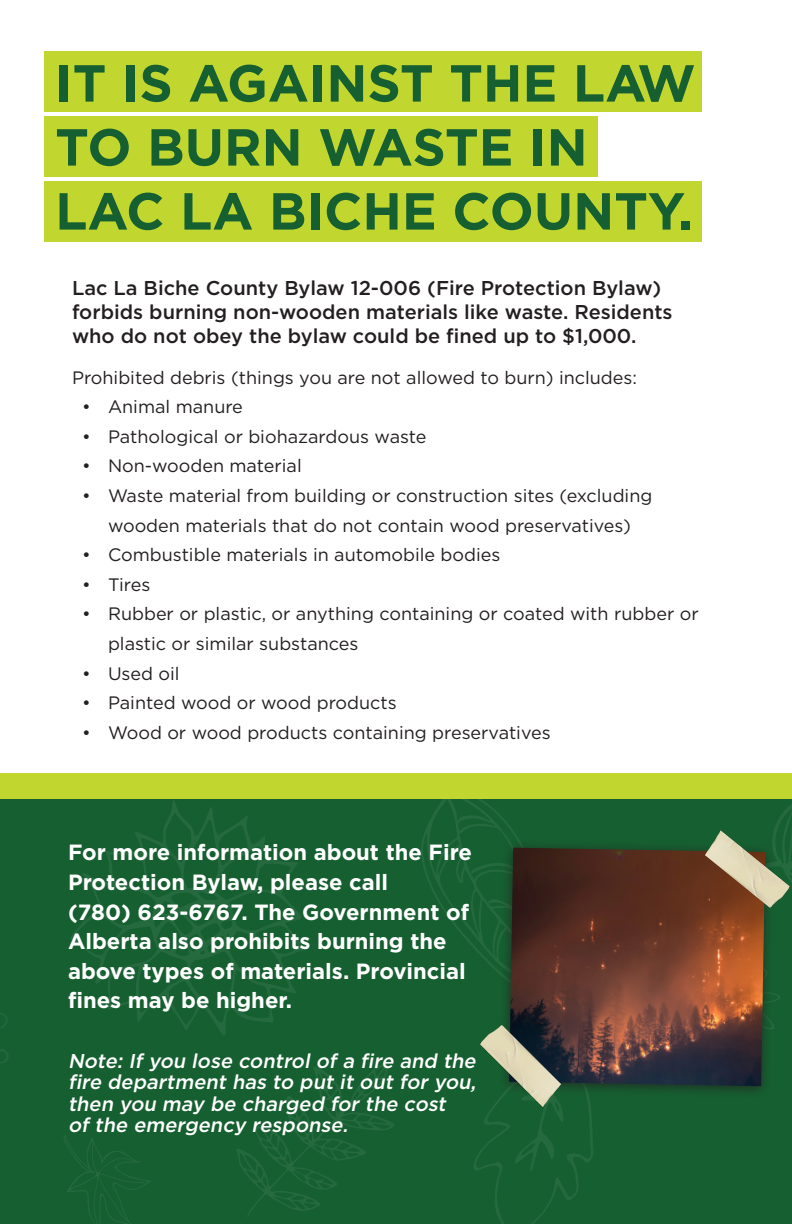
<style>
.page{position:relative;width:792px;height:1224px;background:#fff}
.page>*{position:absolute;margin:0;border:0;box-sizing:border-box;transform-origin:0 0}
.t1{font:700 52px/64px "Gotham";color:#165f31}
.t2{font:700 22px/29.6px "Gotham";color:#fff}
.t3{font:500 20px/24px "Gotham";color:#231f20}
.t4{font:italic 500 20px/21.6px "Gotham";color:#fff}
.t5{font:18px/29.6px "Gotham";color:#231f20;text-align:center}
</style>
<div class="page">
<hr style="left:791px;top:0;width:1px;height:291px;background:#165f31">
<svg style="left:791px;top:216px;width:1px;height:75px"></svg>
<div style="left:0;top:784px;width:792px;height:440px;background:#165f31"></div>
<svg style="left:0;top:1013px;width:8px;height:50px"></svg>
<svg style="left:71px;top:800px;width:234px;height:235px"></svg>
<svg style="left:64px;top:1136px;width:87px;height:88px"></svg>
<svg style="left:237px;top:1063px;width:157px;height:154px"></svg>
<svg style="left:421px;top:799px;width:97px;height:173px"></svg>
<div style="left:0;top:774px;width:792px;height:25px;background:#c1d72f"></div>
<div style="left:44px;top:52px;width:658px;height:60px;background:#c1d72f"></div>
<div style="left:44px;top:117px;width:554px;height:60px;background:#c1d72f"></div>
<div style="left:44px;top:182px;width:658px;height:60px;background:#c1d72f"></div>
<div style="left:498px;top:839px;width:278px;height:260px;background:#231f20;opacity:.75"></div>
<img style="left:509px;top:848px;width:256px;height:238px">
<svg style="left:696px;top:804px;width:96px;height:104px"></svg>
<svg style="left:474px;top:1025px;width:125px;height:199px"></svg>
<p class="t1" style="left:55px;top:51px;width:642px">IT IS AGAINST THE LAW<br>TO BURN WASTE IN</p>
<p class="t1" style="left:55px;top:179px;width:640px">LAC LA BICHE COUNTY.</p>
<p class="t3" style="left:72px;top:275px;width:602px">Lac La Biche County Bylaw 12-006 (Fire Protection Bylaw) forbids burning non-wooden materials like waste. Residents who do not obey the bylaw could be fined up to $1,000.</p>
<p class="t5" style="left:72px;top:362px;width:567px">Prohibited debris (things you are not allowed to burn) includes:</p>
<p class="t5" style="left:82px;top:392px;width:162px">• Animal manure</p>
<p class="t5" style="left:82px;top:421px;width:346px">• Pathological or biohazardous waste</p>
<p class="t5" style="left:82px;top:451px;width:221px">• Non-wooden material</p>
<p class="t5" style="left:82px;top:480px;width:572px">• Waste material from building or construction sites (excluding wooden materials that do not contain wood preservatives)</p>
<p class="t5" style="left:82px;top:540px;width:420px">• Combustible materials in automobile bodies</p>
<p class="t5" style="left:82px;top:569px;width:70px">• Tires</p>
<p class="t5" style="left:108px;top:599px;width:592px;text-align:left;text-indent:-26px">• Rubber or plastic, or anything containing or coated with rubber or plastic or similar substances</p>
<p class="t5" style="left:82px;top:658px;width:99px">• Used oil</p>
<p class="t5" style="left:82px;top:688px;width:316px">• Painted wood or wood products</p>
<p class="t5" style="left:82px;top:717px;width:470px">• Wood or wood products containing preservatives</p>
<p class="t2" style="left:68px;top:838px;width:406px">For more information about the Fire<br>Protection Bylaw, please call<br>(780) 623-6767. The Government of<br>Alberta also prohibits burning the above types of materials. Provincial fines may be higher.</p>
<p class="t4" style="left:68px;top:1049px;width:414px">Note: If you lose control of a fire and the</p>
<p class="t4" style="left:68px;top:1071px;width:414px">fire department has to put it out for you, then you may be charged for the cost</p>
<p class="t4" style="left:68px;top:1114px;width:286px">of the emergency response.</p>
</div>
